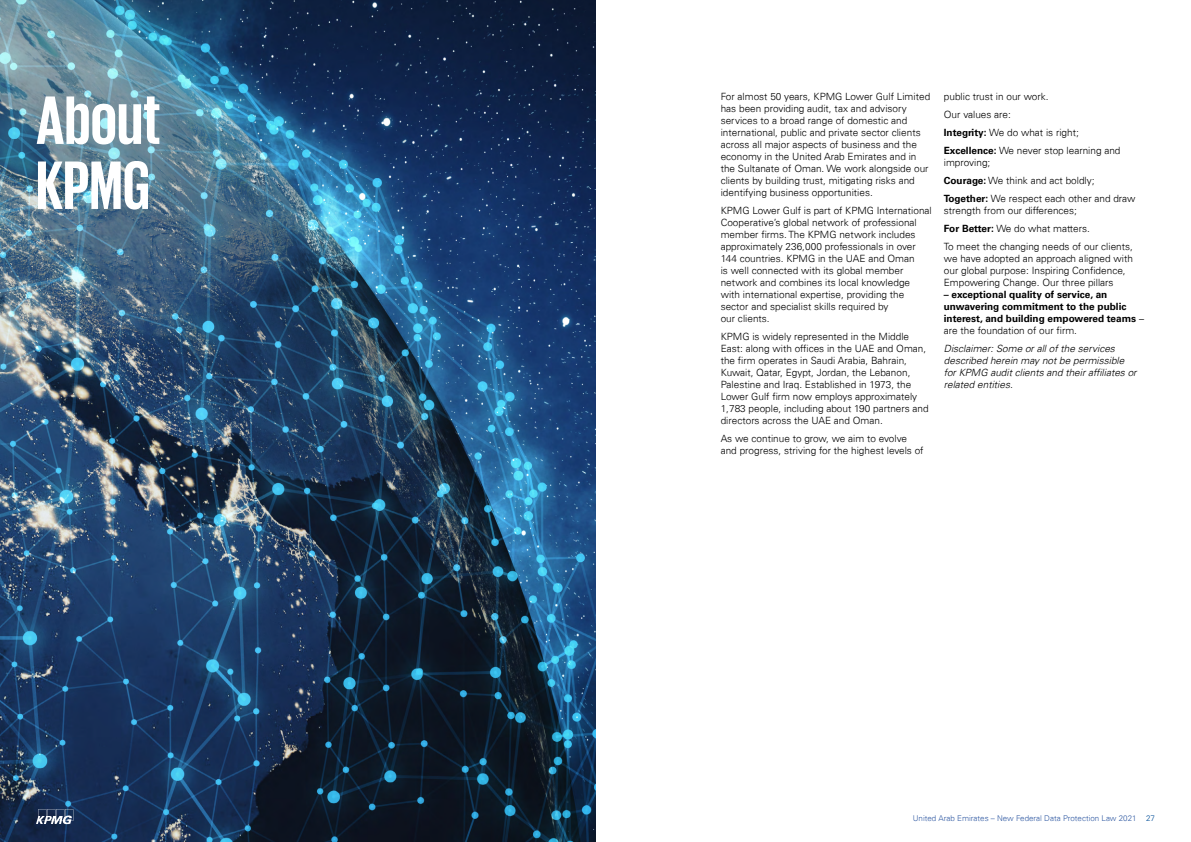
<style>
.page{position:relative;width:1191px;height:842px;background:#fff}
.page>*{position:absolute;margin:0;border:0;box-sizing:border-box;transform-origin:0 0}
.t1{font:700 70px/65px "KPMG";color:#fff}
.t2{font:300 10px/12px "Univers 45";color:#000}
.t3{font:italic 300 10px/12px "Univers 45";color:#000}
.t4{font:700 10px/12px "Univers 65";color:#000}
.t5{font:300 8px "Univers 45";color:#335ca4}
.s1{font-family:"Univers 65";font-weight:700}
.s2{font-family:"Univers 45";font-weight:300}
.s3{color:#004e98}
</style>
<div class="page">
<img style="left:0;top:0;width:595px;height:842px">
<svg style="left:36px;top:809px;width:37px;height:15px"></svg>
<h1 class="t1" style="left:36px;top:86px;width:126px">About<br>KPMG</h1>
<p class="t2" style="left:720px;top:90px;width:211px">For almost 50 years, KPMG Lower Gulf Limited has been providing audit, tax and advisory services to a broad range of domestic and international, public and private sector clients across all major aspects of business and the economy in the United Arab Emirates and in the Sultanate of Oman. We work alongside our clients by building trust, mitigating risks and identifying business opportunities.</p>
<p class="t2" style="left:720px;top:204px;width:213px">KPMG Lower Gulf is part of KPMG International Cooperative’s global network of professional member firms. The KPMG network includes approximately 236,000 professionals in over 144 countries. KPMG in the UAE and Oman<br>is well connected with its global member network and combines its local knowledge with international expertise, providing the sector and specialist skills required by<br>our clients.</p>
<p class="t2" style="left:720px;top:330px;width:209px">KPMG is widely represented in the Middle East: along with offices in the UAE and Oman, the firm operates in Saudi Arabia, Bahrain, Kuwait, Qatar, Egypt, Jordan, the Lebanon, Palestine and Iraq. Established in 1973, the Lower Gulf firm now employs approximately 1,783 people, including about 190 partners and directors across the UAE and Oman.</p>
<p class="t2" style="left:720px;top:432px;width:204px">As we continue to grow, we aim to evolve and progress, striving for the highest levels of</p>
<p class="t2" style="left:944px;top:87px;width:178px;line-height:18px">public trust in our work.<br>Our values are:<br><span class="s1">Integrity:</span> We do what is right;<br><span class="s1">Excellence:</span> We never stop learning and</p>
<p class="t2" style="left:944px;top:153px;width:193px;line-height:18px">improving;<br><span class="s1">Courage:</span> We think and act boldly;<br><span class="s1">Together:</span> We respect each other and draw</p>
<p class="t2" style="left:944px;top:201px;width:190px;line-height:18px">strength from our differences;<br><span class="s1">For Better:</span> We do what matters.<br>To meet the changing needs of our clients,</p>
<p class="t2" style="left:944px;top:252px;width:190px">we have adopted an approach aligned with our global purpose: Inspiring Confidence,<br>Empowering Change. Our three pillars</p>
<p class="t4" style="left:944px;top:288px;width:202px">– exceptional quality of service, an unwavering commitment to the public interest, and building empowered teams <span class="s2">–</span></p>
<p class="t2" style="left:944px;top:324px;width:135px">are the foundation of our firm.</p>
<p class="t3" style="left:944px;top:342px;width:194px">Disclaimer: Some or all of the services described herein may not be permissible for KPMG audit clients and their affiliates or related entities.</p>
<p class="t5" style="left:913px;top:813px;width:244px">United Arab Emirates – New Federal Data Protection Law 2021 <span class="s3">27</span></p>
</div>
